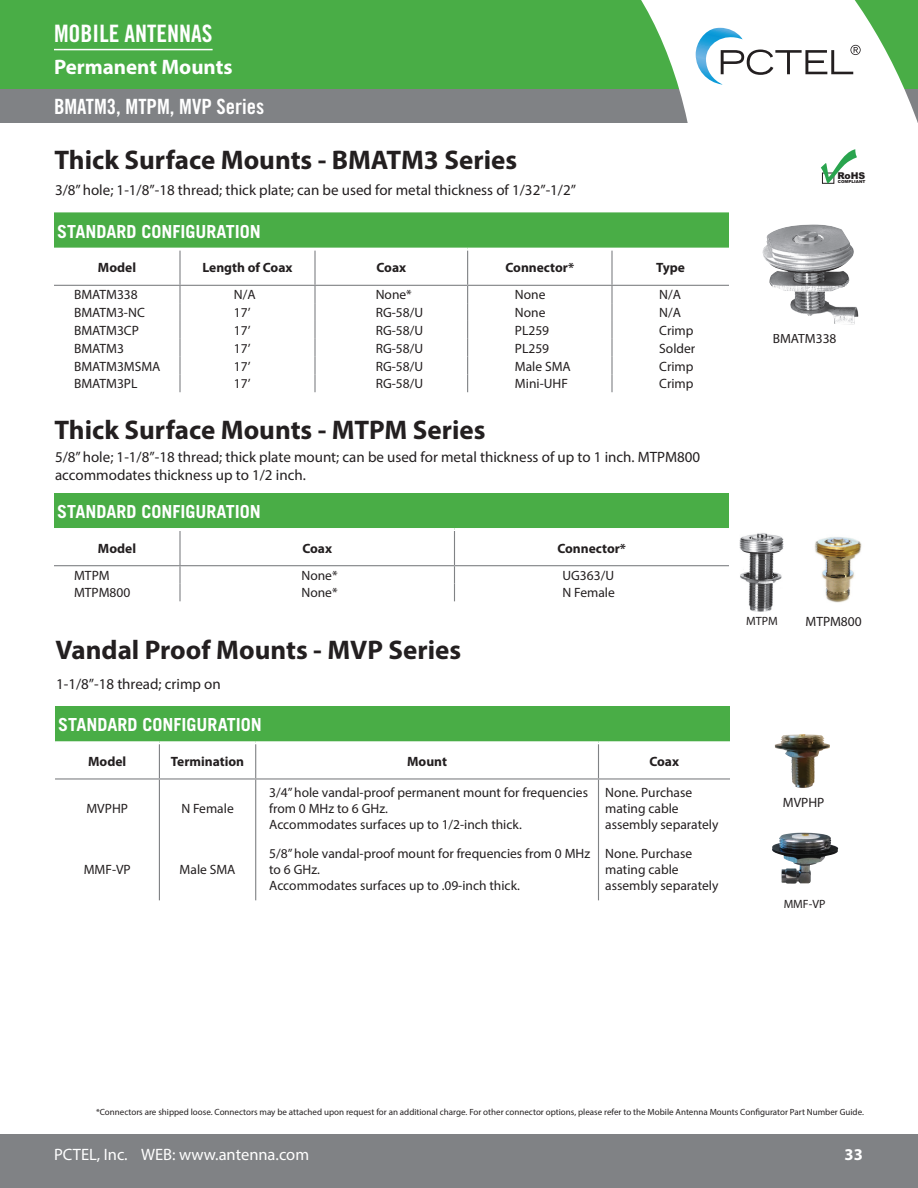
<style>
.page{position:relative;width:918px;height:1188px;background:#fff}
.page>*{position:absolute;margin:0;border:0;box-sizing:border-box;transform-origin:0 0}
.t1{font:700 27px "Myriad Pro";color:#231f20}
.t2{font:24px "Trade Gothic Bold Cond Twenty";color:#fff}
.t3{font:21px "Trade Gothic Bold Cond Twenty";color:#fff}
.t4{font:700 21px "Myriad Pro";color:#fff}
.t5{font:700 18px "Trade Gothic";color:#fff}
.t6{font:16.5px "Myriad Pro";color:#fff}
.t7{font:700 16.5px "Myriad Pro";color:#fff}
.t8{font:15px/18px "Myriad Pro";color:#231f20}
.t9{font:13.5px/16.2px "Myriad Pro";color:#231f20}
.t10{font:700 13.5px "Myriad Pro";color:#231f20}
.t11{font:12px "Myriad Pro";color:#231f20}
.t12{font:900 9.3px "Arial";color:#231f20}
.t13{font:9px "Myriad Pro";color:#231f20}
.t14{font:900 4.05px "Arial";color:#231f20}
</style>
<div class="page">
<div style="left:0;top:89px;width:918px;height:34px;background:#808285"></div>
<div style="left:0;top:0;width:918px;height:89px;background:#49ad46"></div>
<div style="left:0;top:1134px;width:918px;height:54px;background:#808285"></div>
<svg style="left:641px;top:0;width:277px;height:123px"></svg>
<hr style="left:54px;top:49px;width:159px;height:1px;background:#fff">
<div style="left:54px;top:493px;width:675px;height:37px;background:#49ad46"></div>
<hr style="left:180px;top:565px;width:274px;height:1px;background:#808285">
<hr style="left:454px;top:565px;width:275px;height:1px;background:#808285">
<hr style="left:54px;top:565px;width:126px;height:1px;background:#808285">
<hr style="left:54px;top:528px;width:126px;height:3px;background:#fff">
<hr style="left:180px;top:528px;width:274px;height:3px;background:#fff">
<hr style="left:454px;top:528px;width:275px;height:3px;background:#fff">
<svg style="left:179px;top:566px;width:2px;height:35px"></svg>
<svg style="left:454px;top:566px;width:1px;height:35px"></svg>
<hr style="left:179px;top:531px;width:2px;height:34px;background:#808285">
<hr style="left:454px;top:531px;width:1px;height:34px;background:#808285">
<div style="left:54px;top:212px;width:675px;height:36px;background:#49ad46"></div>
<hr style="left:180px;top:285px;width:135px;height:1px;background:#808285">
<hr style="left:315px;top:285px;width:153px;height:1px;background:#808285">
<hr style="left:468px;top:285px;width:144px;height:1px;background:#808285">
<hr style="left:612px;top:285px;width:117px;height:1px;background:#808285">
<hr style="left:54px;top:285px;width:126px;height:1px;background:#808285">
<svg style="left:179px;top:286px;width:2px;height:106px"></svg>
<svg style="left:314px;top:286px;width:2px;height:106px"></svg>
<svg style="left:467px;top:286px;width:1px;height:106px"></svg>
<hr style="left:179px;top:251px;width:2px;height:34px;background:#808285">
<hr style="left:314px;top:251px;width:2px;height:34px;background:#808285">
<hr style="left:467px;top:251px;width:1px;height:34px;background:#808285">
<hr style="left:611px;top:251px;width:2px;height:34px;background:#808285">
<svg style="left:611px;top:286px;width:2px;height:106px"></svg>
<img style="left:762px;top:224px;width:97px;height:100px">
<img style="left:740px;top:533px;width:44px;height:79px">
<img style="left:814px;top:537px;width:48px;height:66px">
<div style="left:55px;top:706px;width:675px;height:37px;background:#49ad46"></div>
<hr style="left:159px;top:778px;width:97px;height:2px;background:#808285">
<hr style="left:256px;top:778px;width:342px;height:2px;background:#808285">
<hr style="left:598px;top:778px;width:132px;height:2px;background:#808285">
<hr style="left:55px;top:778px;width:104px;height:2px;background:#808285">
<hr style="left:159px;top:780px;width:1px;height:57px;background:#808285">
<hr style="left:159px;top:837px;width:1px;height:63px;background:#808285">
<hr style="left:55px;top:741px;width:104px;height:3px;background:#fff">
<hr style="left:159px;top:741px;width:97px;height:3px;background:#fff">
<hr style="left:256px;top:741px;width:342px;height:3px;background:#fff">
<hr style="left:598px;top:741px;width:132px;height:3px;background:#fff">
<hr style="left:598px;top:780px;width:1px;height:57px;background:#808285">
<hr style="left:598px;top:837px;width:1px;height:63px;background:#808285">
<hr style="left:255px;top:780px;width:1px;height:57px;background:#808285">
<hr style="left:255px;top:837px;width:1px;height:63px;background:#808285">
<hr style="left:159px;top:744px;width:1px;height:34px;background:#808285">
<hr style="left:255px;top:744px;width:1px;height:34px;background:#808285">
<hr style="left:598px;top:744px;width:1px;height:34px;background:#808285">
<img style="left:775px;top:734px;width:55px;height:54px">
<img style="left:772px;top:833px;width:66px;height:51px">
<svg style="left:821px;top:149px;width:36px;height:35px"></svg>
<h2 class="t2" style="left:54px;top:19px;width:160px">MOBILE ANTENNAS</h2>
<h3 class="t4" style="left:54px;top:53px;width:180px">Permanent Mounts</h3>
<h3 class="t3" style="left:54px;top:94px;width:212px">BMATM3, MTPM, MVP Series</h3>
<h1 class="t1" style="left:54px;top:143px;width:464px">Thick Surface Mounts - BMATM3 Series</h1>
<p class="t8" style="left:55px;top:181px;width:523px">3/8” hole; 1-1/8”-18 thread; thick plate; can be used for metal thickness of 1/32”-1/2”</p>
<h3 class="t5" style="left:57px;top:220px;width:205px">STANDARD CONFIGURATION</h3>
<p class="t10" style="left:98px;top:259px;width:40px">Model</p>
<p class="t10" style="left:202px;top:259px;width:92px">Length of Coax</p>
<p class="t10" style="left:376px;top:259px;width:31px">Coax</p>
<p class="t10" style="left:505px;top:259px;width:70px">Connector*</p>
<p class="t10" style="left:656px;top:259px;width:30px">Type</p>
<p class="t9" style="left:74px;top:286px;width:65px">BMATM338</p>
<p class="t9" style="left:234px;top:286px;width:23px">N/A</p>
<p class="t9" style="left:376px;top:286px;width:38px">None*</p>
<p class="t9" style="left:515px;top:286px;width:32px">None</p>
<p class="t9" style="left:659px;top:286px;width:23px">N/A</p>
<p class="t9" style="left:74px;top:304px;width:72px">BMATM3-NC</p>
<p class="t9" style="left:234px;top:304px;width:18px">17’</p>
<p class="t9" style="left:376px;top:304px;width:49px">RG-58/U</p>
<p class="t9" style="left:515px;top:304px;width:32px">None</p>
<p class="t9" style="left:659px;top:304px;width:23px">N/A</p>
<p class="t9" style="left:74px;top:322px;width:66px">BMATM3CP</p>
<p class="t9" style="left:234px;top:322px;width:18px">17’</p>
<p class="t9" style="left:376px;top:322px;width:49px">RG-58/U</p>
<p class="t9" style="left:515px;top:322px;width:36px">PL259</p>
<p class="t9" style="left:659px;top:322px;width:36px">Crimp</p>
<p class="t9" style="left:74px;top:340px;width:51px">BMATM3</p>
<p class="t9" style="left:234px;top:340px;width:18px">17’</p>
<p class="t9" style="left:376px;top:340px;width:49px">RG-58/U</p>
<p class="t9" style="left:515px;top:340px;width:36px">PL259</p>
<p class="t9" style="left:659px;top:340px;width:38px">Solder</p>
<p class="t9" style="left:74px;top:358px;width:88px">BMATM3MSMA</p>
<p class="t9" style="left:234px;top:358px;width:18px">17’</p>
<p class="t9" style="left:376px;top:358px;width:49px">RG-58/U</p>
<p class="t9" style="left:515px;top:358px;width:57px">Male SMA</p>
<p class="t9" style="left:659px;top:358px;width:36px">Crimp</p>
<p class="t9" style="left:74px;top:376px;width:65px">BMATM3PL</p>
<p class="t9" style="left:234px;top:376px;width:18px">17’</p>
<p class="t9" style="left:376px;top:376px;width:49px">RG-58/U</p>
<p class="t9" style="left:515px;top:376px;width:55px">Mini-UHF</p>
<p class="t9" style="left:659px;top:376px;width:36px">Crimp</p>
<h1 class="t1" style="left:54px;top:412px;width:432px">Thick Surface Mounts - MTPM Series</h1>
<p class="t8" style="left:55px;top:448px;width:647px">5/8” hole; 1-1/8”-18 thread; thick plate mount; can be used for metal thickness of up to 1 inch. MTPM800 accommodates thickness up to 1/2 inch.</p>
<h3 class="t5" style="left:57px;top:501px;width:205px">STANDARD CONFIGURATION</h3>
<p class="t10" style="left:98px;top:539px;width:40px">Model</p>
<p class="t10" style="left:302px;top:539px;width:31px">Coax</p>
<p class="t10" style="left:557px;top:539px;width:70px">Connector*</p>
<p class="t9" style="left:74px;top:567px;width:37px">MTPM</p>
<p class="t9" style="left:301px;top:567px;width:38px">None*</p>
<p class="t9" style="left:562px;top:567px;width:53px">UG363/U</p>
<p class="t9" style="left:74px;top:585px;width:58px">MTPM800</p>
<p class="t9" style="left:301px;top:585px;width:38px">None*</p>
<p class="t9" style="left:562px;top:585px;width:54px">N Female</p>
<h1 class="t1" style="left:56px;top:633px;width:407px">Vandal Proof Mounts - MVP Series</h1>
<p class="t8" style="left:56px;top:675px;width:166px">1-1/8”-18 thread; crimp on</p>
<h3 class="t5" style="left:58px;top:714px;width:205px">STANDARD CONFIGURATION</h3>
<p class="t10" style="left:88px;top:753px;width:40px">Model</p>
<p class="t10" style="left:171px;top:753px;width:75px">Termination</p>
<p class="t10" style="left:407px;top:753px;width:41px">Mount</p>
<p class="t10" style="left:649px;top:753px;width:31px">Coax</p>
<p class="t9" style="left:86px;top:800px;width:43px">MVPHP</p>
<p class="t9" style="left:181px;top:800px;width:54px">N Female</p>
<p class="t9" style="left:269px;top:784px;width:320px">3/4” hole vandal-proof permanent mount for frequencies from 0 MHz to 6 GHz.<br>Accommodates surfaces up to 1/2-inch thick.</p>
<p class="t9" style="left:605px;top:784px;width:115px">None. Purchase mating cable assembly separately</p>
<p class="t9" style="left:84px;top:861px;width:48px">MMF-VP</p>
<p class="t9" style="left:180px;top:861px;width:57px">Male SMA</p>
<p class="t9" style="left:269px;top:845px;width:323px">5/8” hole vandal-proof mount for frequencies from 0 MHz to 6 GHz.<br>Accommodates surfaces up to .09-inch thick.</p>
<p class="t9" style="left:605px;top:845px;width:115px">None. Purchase mating cable assembly separately</p>
<p class="t12" style="left:837px;top:170px;width:29px">RoHS</p>
<p class="t14" style="left:838px;top:180px;width:29px">COMPLIANT</p>
<p class="t9" style="left:773px;top:331px;width:65px">BMATM338</p>
<p class="t11" style="left:746px;top:614px;width:33px">MTPM</p>
<p class="t9" style="left:806px;top:613px;width:58px">MTPM800</p>
<p class="t9" style="left:783px;top:794px;width:43px">MVPHP</p>
<p class="t11" style="left:784px;top:896px;width:43px">MMF-VP</p>
<p class="t13" style="left:96px;top:1107px;width:769px">*Connectors are shipped loose. Connectors may be attached upon request for an additional charge. For other connector options, please refer to the Mobile Antenna Mounts Configurator Part Number Guide.</p>
<p class="t6" style="left:54px;top:1144px;width:257px">PCTEL, Inc. WEB: www.antenna.com</p>
<p class="t7" style="left:845px;top:1144px;width:20px">33</p>
</div>
